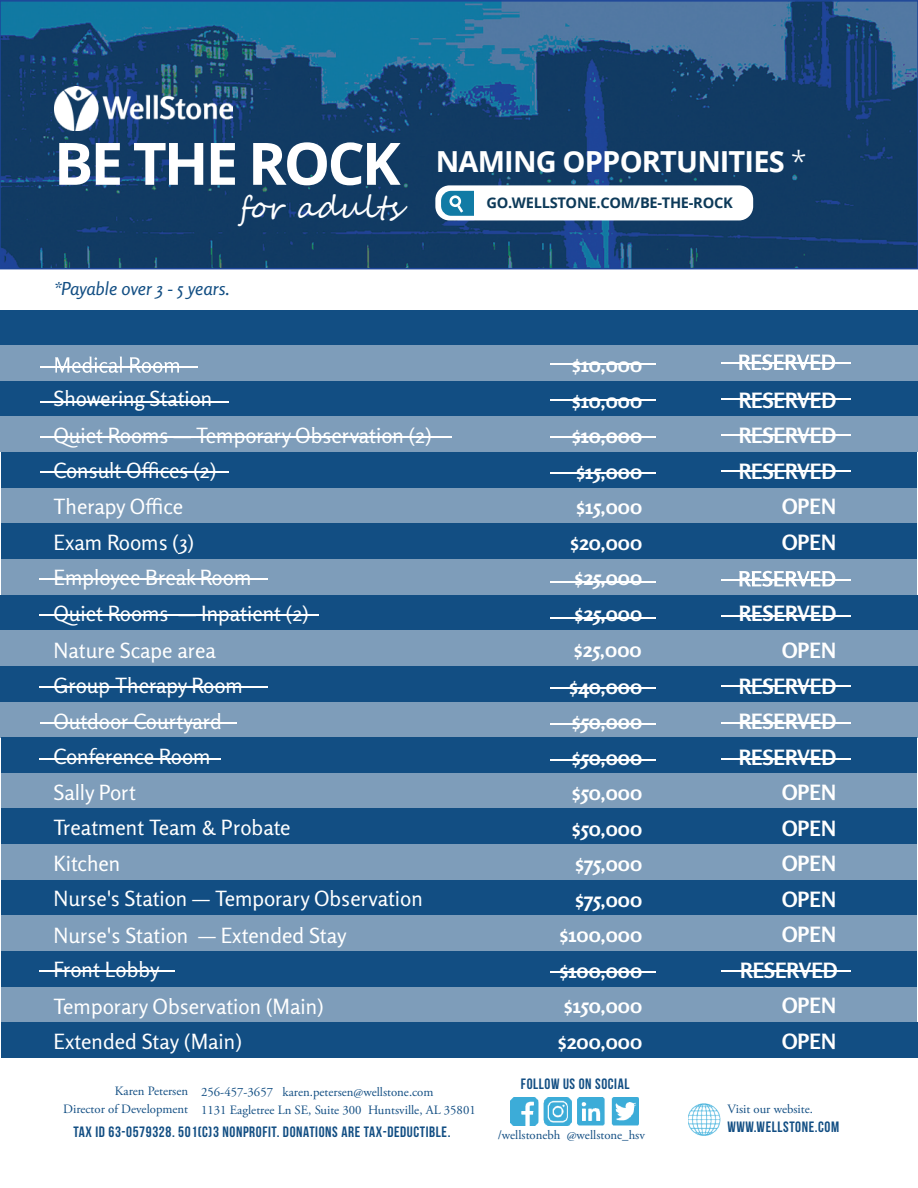
<style>
.page{position:relative;width:918px;height:1188px;background:#fff}
.page>*{position:absolute;margin:0;border:0;box-sizing:border-box;transform-origin:0 0}
.t1{font:700 58.5px "Open Sans";letter-spacing:-.05em;color:#fff}
.t2{font:31.2px "Segoe Script";color:#fff}
.t3{font:700 28.95px "Open Sans";letter-spacing:-.03em;color:#fff}
.t4{font:21px "Rosario";color:#fff}
.t5{font:700 21px "Rosario";color:#fff}
.t6{font:italic 18px "Rosario";color:#124e83}
.t7{font:15px "Bebas Neue";letter-spacing:.04em;color:#124e83}
.t8{font:700 14.55px "Open Sans";letter-spacing:-.02em;color:#0d3a59}
.t9{font:12.75px/18px "Adobe Garamond Pro";color:#124e83;text-align:right}
.s1{font-weight:300}
</style>
<div class="page">
<div style="left:0;top:310px;width:918px;height:35px;background:#124e83"></div>
<div style="left:0;top:345px;width:918px;height:36px;background:#7e9dba"></div>
<div style="left:0;top:381px;width:918px;height:36px;background:#124e83"></div>
<div style="left:0;top:417px;width:918px;height:35px;background:#7e9dba"></div>
<div style="left:1px;top:452px;width:916px;height:36px;background:#124e83"></div>
<div style="left:1px;top:488px;width:916px;height:36px;background:#7e9dba"></div>
<div style="left:1px;top:524px;width:916px;height:35px;background:#124e83"></div>
<div style="left:1px;top:559px;width:916px;height:36px;background:#7e9dba"></div>
<div style="left:0;top:595px;width:918px;height:35px;background:#124e83"></div>
<div style="left:0;top:630px;width:918px;height:36px;background:#7e9dba"></div>
<div style="left:0;top:666px;width:918px;height:36px;background:#124e83"></div>
<div style="left:0;top:702px;width:918px;height:35px;background:#7e9dba"></div>
<div style="left:1px;top:737px;width:916px;height:36px;background:#124e83"></div>
<div style="left:1px;top:773px;width:916px;height:36px;background:#7e9dba"></div>
<div style="left:1px;top:809px;width:916px;height:35px;background:#124e83"></div>
<div style="left:1px;top:844px;width:916px;height:36px;background:#7e9dba"></div>
<div style="left:1px;top:880px;width:916px;height:36px;background:#124e83"></div>
<div style="left:1px;top:916px;width:916px;height:35px;background:#7e9dba"></div>
<div style="left:1px;top:951px;width:916px;height:36px;background:#124e83"></div>
<div style="left:1px;top:987px;width:916px;height:36px;background:#7e9dba"></div>
<div style="left:1px;top:1023px;width:917px;height:35px;background:#124e83"></div>
<svg style="left:55px;top:357px;width:124px;height:16px"></svg>
<svg style="left:739px;top:354px;width:96px;height:16px"></svg>
<svg style="left:739px;top:571px;width:96px;height:16px"></svg>
<img style="left:3px;top:4px;width:912px;height:262px">
<div style="left:0;top:1px;width:918px;height:268px;border:2px solid #1e4699"></div>
<img style="left:54px;top:86px;width:178px;height:44px">
<div style="left:435px;top:185px;width:318px;height:35px;background:#fff;border-radius:14px"></div>
<div style="left:441px;top:191px;width:217px;height:25px;background:#117ba5;border-radius:10px"></div>
<div style="left:474px;top:188px;width:270px;height:30px;background:#fff"></div>
<div style="left:449px;top:195px;width:12px;height:12px;border:3px solid #fff;border-radius:50%"></div>
<svg style="left:455px;top:202px;width:11px;height:14px"></svg>
<img style="left:510px;top:1097px;width:129px;height:28px">
<img style="left:688px;top:1103px;width:33px;height:33px">
<hr style="left:40px;top:366px;width:157px;height:2px;background:#fff">
<hr style="left:40px;top:401px;width:189px;height:2px;background:#fff">
<hr style="left:40px;top:471px;width:189px;height:2px;background:#fff">
<hr style="left:40px;top:578px;width:228px;height:2px;background:#fff">
<hr style="left:40px;top:686px;width:228px;height:2px;background:#fff">
<hr style="left:40px;top:722px;width:196px;height:2px;background:#fff">
<hr style="left:40px;top:758px;width:181px;height:2px;background:#fff">
<hr style="left:40px;top:970px;width:135px;height:2px;background:#fff">
<hr style="left:40px;top:614px;width:279px;height:2px;background:#fff">
<hr style="left:40px;top:436px;width:411px;height:2px;background:#fff">
<hr style="left:721px;top:362px;width:130px;height:2px;background:#fff">
<hr style="left:721px;top:398px;width:130px;height:2px;background:#fff">
<hr style="left:721px;top:434px;width:130px;height:2px;background:#fff">
<hr style="left:721px;top:470px;width:130px;height:2px;background:#fff">
<hr style="left:721px;top:579px;width:130px;height:2px;background:#fff">
<hr style="left:721px;top:615px;width:130px;height:2px;background:#fff">
<hr style="left:721px;top:686px;width:130px;height:1px;background:#fff">
<hr style="left:721px;top:722px;width:130px;height:2px;background:#fff">
<hr style="left:721px;top:758px;width:130px;height:2px;background:#fff">
<hr style="left:721px;top:970px;width:130px;height:2px;background:#fff">
<hr style="left:550px;top:363px;width:105px;height:2px;background:#fff">
<hr style="left:550px;top:399px;width:105px;height:2px;background:#fff">
<hr style="left:550px;top:436px;width:105px;height:2px;background:#fff">
<hr style="left:550px;top:472px;width:105px;height:2px;background:#fff">
<hr style="left:550px;top:581px;width:105px;height:2px;background:#fff">
<hr style="left:550px;top:617px;width:105px;height:2px;background:#fff">
<hr style="left:550px;top:687px;width:105px;height:2px;background:#fff">
<hr style="left:550px;top:723px;width:105px;height:2px;background:#fff">
<hr style="left:550px;top:760px;width:105px;height:1px;background:#fff">
<hr style="left:550px;top:971px;width:105px;height:2px;background:#fff">
<h1 class="t1" style="left:54px;top:122px;width:348px">BE THE ROCK</h1>
<h2 class="t2" style="left:238px;top:182px;width:165px">for adults</h2>
<p class="t6" style="left:54px;top:277px;width:178px">*Payable over 3 - 5 years.</p>
<h3 class="t3" style="left:436px;top:141px;width:372px">NAMING OPPORTUNITIES <span class="s1">*</span></h3>
<p class="t8" style="left:486px;top:193px;width:248px">GO.WELLSTONE.COM/BE-THE-ROCK</p>
<p class="t5" style="left:572px;top:352px;width:72px">$10,000</p>
<p class="t4" style="left:54px;top:386px;width:160px">Showering Station</p>
<p class="t5" style="left:572px;top:387px;width:72px">$10,000</p>
<p class="t5" style="left:739px;top:387px;width:99px">RESERVED</p>
<p class="t4" style="left:54px;top:423px;width:380px">Quiet Rooms — Temporary Observation (2)</p>
<p class="t5" style="left:572px;top:423px;width:72px">$10,000</p>
<p class="t5" style="left:739px;top:423px;width:99px">RESERVED</p>
<p class="t4" style="left:54px;top:459px;width:164px">Consult Offices (2)</p>
<p class="t5" style="left:576px;top:459px;width:68px">$15,000</p>
<p class="t5" style="left:739px;top:459px;width:99px">RESERVED</p>
<p class="t4" style="left:54px;top:494px;width:131px">Therapy Office</p>
<p class="t5" style="left:576px;top:494px;width:68px">$15,000</p>
<p class="t5" style="left:782px;top:494px;width:56px">OPEN</p>
<p class="t4" style="left:54px;top:530px;width:142px">Exam Rooms (3)</p>
<p class="t5" style="left:570px;top:530px;width:74px">$20,000</p>
<p class="t5" style="left:782px;top:530px;width:56px">OPEN</p>
<p class="t4" style="left:54px;top:565px;width:199px">Employee Break Room</p>
<p class="t5" style="left:574px;top:565px;width:69px">$25,000</p>
<p class="t4" style="left:54px;top:601px;width:257px">Quiet Rooms — Inpatient (2)</p>
<p class="t5" style="left:574px;top:601px;width:69px">$25,000</p>
<p class="t5" style="left:739px;top:601px;width:99px">RESERVED</p>
<p class="t4" style="left:54px;top:638px;width:164px">Nature Scape area</p>
<p class="t5" style="left:574px;top:637px;width:69px">$25,000</p>
<p class="t5" style="left:782px;top:638px;width:56px">OPEN</p>
<p class="t4" style="left:54px;top:673px;width:191px">Group Therapy Room</p>
<p class="t5" style="left:569px;top:673px;width:74px">$40,000</p>
<p class="t5" style="left:739px;top:673px;width:99px">RESERVED</p>
<p class="t4" style="left:54px;top:709px;width:170px">Outdoor Courtyard</p>
<p class="t5" style="left:572px;top:709px;width:72px">$50,000</p>
<p class="t5" style="left:739px;top:709px;width:99px">RESERVED</p>
<p class="t4" style="left:54px;top:744px;width:159px">Conference Room</p>
<p class="t5" style="left:572px;top:744px;width:72px">$50,000</p>
<p class="t5" style="left:739px;top:744px;width:99px">RESERVED</p>
<p class="t4" style="left:54px;top:780px;width:84px">Sally Port</p>
<p class="t5" style="left:572px;top:780px;width:72px">$50,000</p>
<p class="t5" style="left:782px;top:780px;width:56px">OPEN</p>
<p class="t4" style="left:54px;top:815px;width:239px">Treatment Team &amp; Probate</p>
<p class="t5" style="left:572px;top:815px;width:72px">$50,000</p>
<p class="t5" style="left:782px;top:815px;width:56px">OPEN</p>
<p class="t4" style="left:54px;top:851px;width:68px">Kitchen</p>
<p class="t5" style="left:575px;top:851px;width:69px">$75,000</p>
<p class="t5" style="left:782px;top:851px;width:56px">OPEN</p>
<p class="t4" style="left:54px;top:886px;width:371px">Nurse's Station — Temporary Observation</p>
<p class="t5" style="left:575px;top:886px;width:69px">$75,000</p>
<p class="t5" style="left:782px;top:886px;width:56px">OPEN</p>
<p class="t4" style="left:54px;top:923px;width:295px">Nurse's Station — Extended Stay</p>
<p class="t5" style="left:560px;top:922px;width:84px">$100,000</p>
<p class="t5" style="left:782px;top:922px;width:56px">OPEN</p>
<p class="t4" style="left:54px;top:958px;width:108px">Front Lobby</p>
<p class="t5" style="left:560px;top:958px;width:84px">$100,000</p>
<p class="t5" style="left:740px;top:958px;width:99px">RESERVED</p>
<p class="t4" style="left:53px;top:994px;width:272px">Temporary Observation (Main)</p>
<p class="t5" style="left:564px;top:993px;width:80px">$150,000</p>
<p class="t5" style="left:782px;top:993px;width:56px">OPEN</p>
<p class="t4" style="left:54px;top:1029px;width:190px">Extended Stay (Main)</p>
<p class="t5" style="left:558px;top:1029px;width:86px">$200,000</p>
<p class="t5" style="left:782px;top:1029px;width:56px">OPEN</p>
<p class="t7" style="left:521px;top:1076px;width:110px">FOLLOW US ON SOCIAL</p>
<p class="t9" style="left:63px;top:1083px;width:126px">Karen Petersen<br>Director of Development</p>
<p class="t9" style="left:201px;top:1083px;width:276px;text-align:left">256-457-3657 karen.petersen@wellstone.com<br>1131 Eagletree Ln SE, Suite 300 Huntsville, AL 35801</p>
<p class="t7" style="left:73px;top:1124px;width:379px">TAX ID 63-0579328. 501(C)3 NONPROFIT. DONATIONS ARE TAX-DEDUCTIBLE.</p>
<p class="t9" style="left:498px;top:1127px;width:149px">/wellstonebh @wellstone_hsv</p>
<p class="t9" style="left:727px;top:1100px;width:87px">Visit our website.</p>
<p class="t7" style="left:727px;top:1118px;width:113px">WWW.WELLSTONE.COM</p>
</div>
